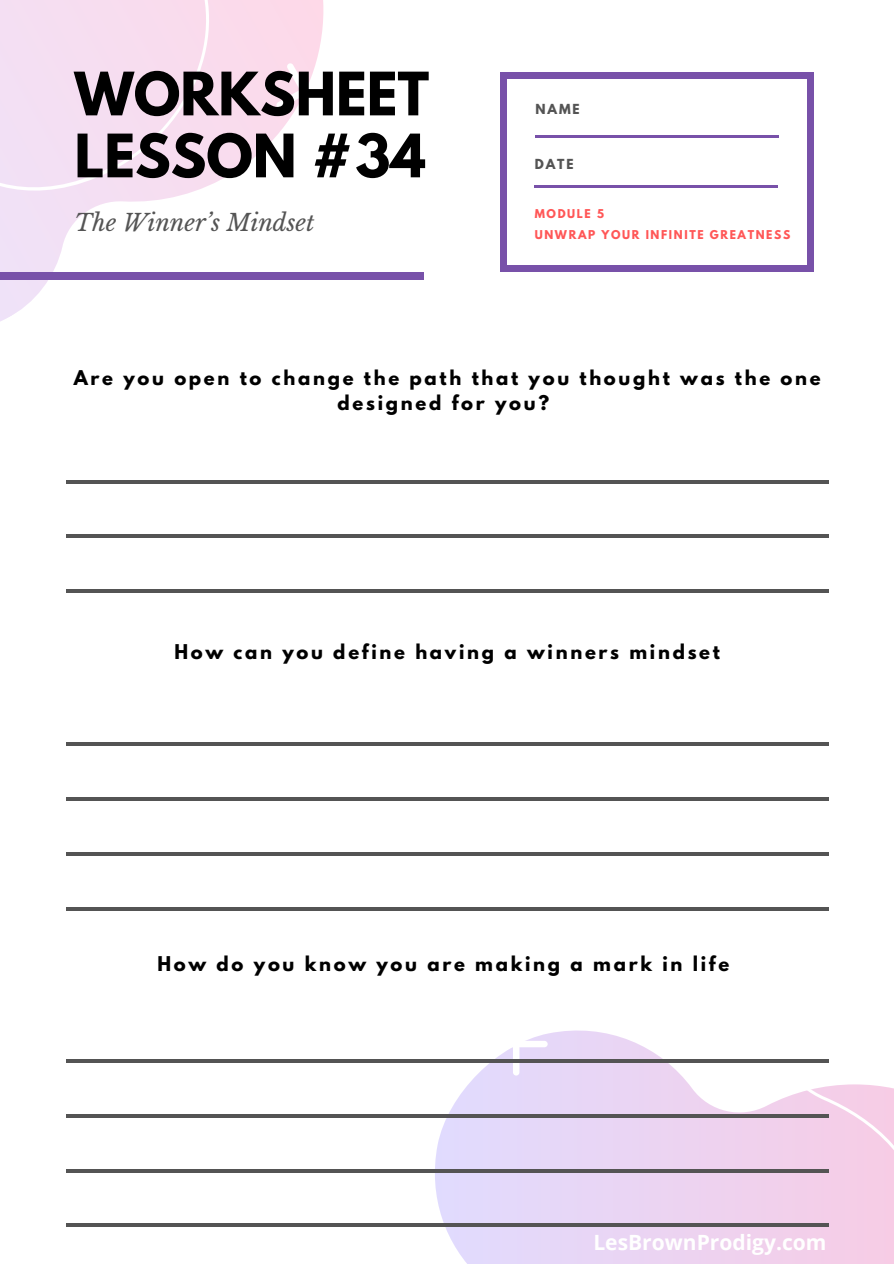
<style>
.page{position:relative;width:894px;height:1264px;background:#fff}
.page>*{position:absolute;margin:0;border:0;box-sizing:border-box;transform-origin:0 0}
.t1{font:700 52.95px "League Spartan";color:#000}
.t2{font:italic 23.25px "Libre Baskerville";color:#545454}
.t3{font:700 21px "Open Sans";color:#fff}
.t4{font:700 18px/24.8px "League Spartan";letter-spacing:.15em;color:#000;text-align:center}
.t5{font:700 12.3px "League Spartan";letter-spacing:.15em;color:#545454}
.t6{font:700 10.8px "League Spartan";letter-spacing:.15em;color:#ff5757}
</style>
<div class="page">
<div style="left:500px;top:72px;width:312px;height:200px;background:#7851a9"></div>
<div style="left:507px;top:79px;width:298px;height:186px;background:#fff"></div>
<hr style="left:535px;top:135px;width:243px;height:2px;background:#7851a9">
<hr style="left:534px;top:185px;width:244px;height:3px;background:#7851a9">
<svg style="left:330px;top:1030px;width:563px;height:233px"></svg>
<svg style="left:484px;top:1030px;width:63px;height:45px"></svg>
<svg style="left:810px;top:1030px;width:50px;height:14px"></svg>
<hr style="left:66px;top:480px;width:762px;height:3px;background:#545454">
<hr style="left:66px;top:535px;width:762px;height:3px;background:#545454">
<hr style="left:66px;top:589px;width:762px;height:4px;background:#545454">
<hr style="left:66px;top:742px;width:762px;height:3px;background:#545454">
<hr style="left:66px;top:797px;width:762px;height:3px;background:#545454">
<hr style="left:66px;top:852px;width:762px;height:3px;background:#545454">
<hr style="left:66px;top:907px;width:762px;height:3px;background:#545454">
<hr style="left:66px;top:1059px;width:762px;height:3px;background:#545454">
<hr style="left:66px;top:1114px;width:762px;height:3px;background:#545454">
<svg style="left:66px;top:1168px;width:762px;height:4px;background:#7c797d"></svg>
<hr style="left:66px;top:1223px;width:762px;height:3px;background:#545454">
<svg style="left:270px;top:0;width:54px;height:143px;fill:#fdd9e9"></svg>
<svg style="left:0;top:0;width:270px;height:322px;fill:#f8dff3"></svg>
<svg style="left:261px;top:48px;width:63px;height:86px"></svg>
<div style="left:0;top:272px;width:423px;height:8px;background:#7851a9"></div>
<p class="t1" style="left:74px;top:68px;width:356px">WORKSHEET</p>
<p class="t1" style="left:74px;top:130px;width:353px">LESSON #34</p>
<p class="t2" style="left:74px;top:209px;width:242px">The Winner’s Mindset</p>
<p class="t5" style="left:535px;top:103px;width:46px">NAME</p>
<p class="t5" style="left:534px;top:158px;width:40px">DATE</p>
<p class="t6" style="left:534px;top:208px;width:71px">MODULE 5</p>
<p class="t6" style="left:534px;top:229px;width:257px">UNWRAP YOUR INFINITE GREATNESS</p>
<p class="t4" style="left:74px;top:367px;width:748px">Are you open to change the path that you thought was the one designed for you?</p>
<p class="t4" style="left:174px;top:642px;width:547px">How can you define having a winners mindset</p>
<p class="t4" style="left:157px;top:953px;width:573px">How do you know you are making a mark in life</p>
<p class="t3" style="left:593px;top:1227px;width:234px">LesBrownProdigy.com</p>
</div>
